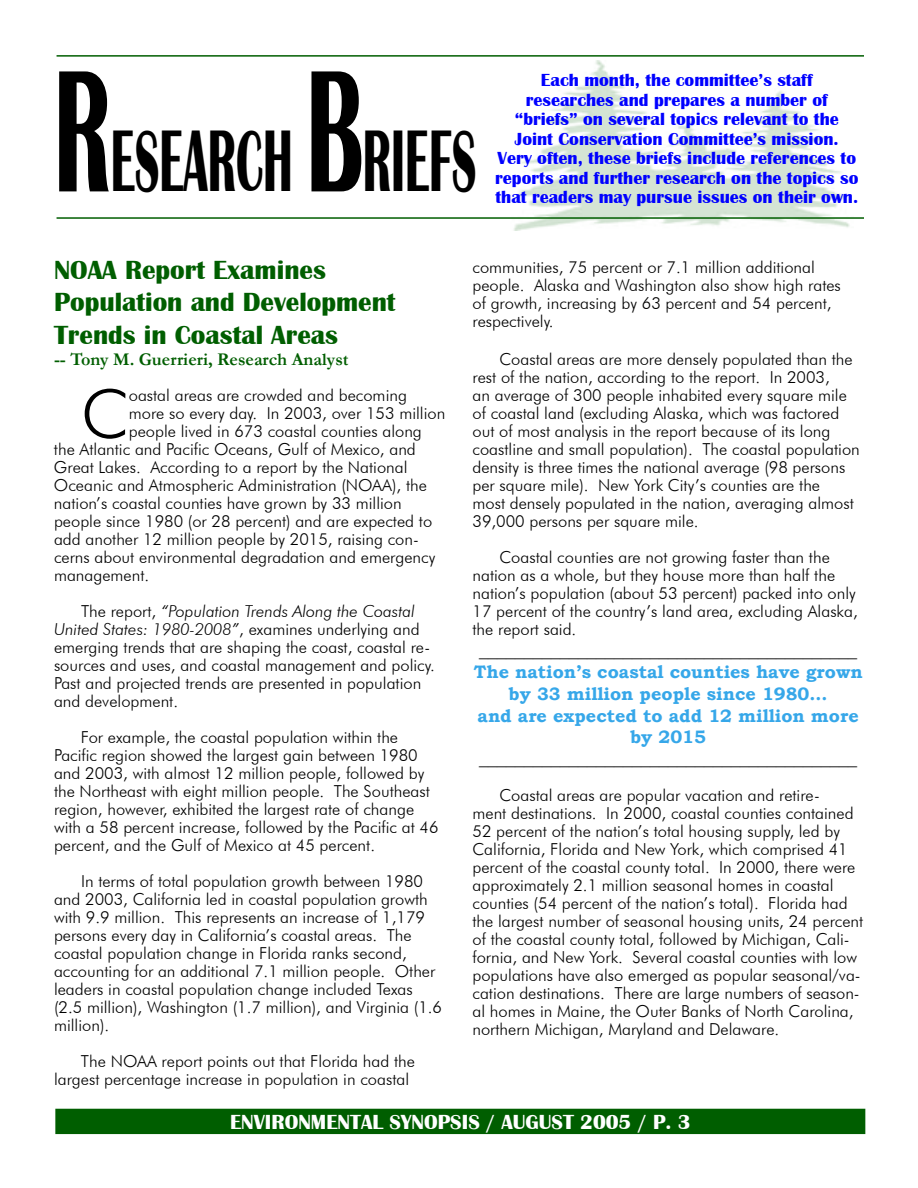
<style>
.page{position:relative;width:918px;height:1188px;background:#fff}
.page>*{position:absolute;margin:0;border:0;box-sizing:border-box;transform-origin:0 0}
.t1{font:700 90px "Britannic";color:#000;scale:.5 1}
.t2{font:300 66.9px "Futura BT";color:#000}
.t3{font:700 27px/32.4px "Britannic";color:#005e00}
.t4{font:700 21px "Britannic";color:#fff}
.t5{font:700 18px/19.5px "Britannic";color:#00f;text-align:center}
.t6{font:700 18px/21.6px "Bookman Old Style";color:#36a7e9;text-align:center}
.t7{font:700 18px "Bookman Old Style";color:#000}
.t8{font:700 18px "Garamond";color:#005e00}
.t9{font:300 16.5px/18px "Futura BT";color:#000}
.s1{font-size:180px}
.s2{font-style:italic}
</style>
<div class="page">
<div style="left:56px;top:1109px;width:809px;height:24px;background:#005e00"></div>
<div style="left:55px;top:1109px;width:810px;height:25px;border:2px solid #005e00"></div>
<img style="left:514px;top:61px;width:336px;height:169px">
<hr style="left:57px;top:55px;width:807px;height:2px;background:#005e00">
<hr style="left:57px;top:217px;width:807px;height:2px;background:#005e00">
<h1 class="t1" style="left:54px;top:111px;width:846px"><span class="s1">R</span>ESEARCH <span class="s1">B</span>RIEFS</h1>
<p class="t5" style="left:495px;top:71px;width:365px">Each month, the committee’s staff researches and prepares a number of “briefs” on several topics relevant to the Joint Conservation Committee’s mission.<br>Very often, these briefs include references to reports and further research on the topics so that readers may pursue issues on their own.</p>
<h3 class="t3" style="left:54px;top:254px;width:343px">NOAA Report Examines<br>Population and Development<br>Trends in Coastal Areas</h3>
<p class="t8" style="left:54px;top:349px;width:296px">-- Tony M. Guerrieri, Research Analyst</p>
<h2 class="t2" style="left:81px;top:373px;width:49px">C</h2>
<p class="t9" style="left:129px;top:386px;width:280px">oastal areas are crowded and becoming</p>
<p class="t9" style="left:129px;top:404px;width:318px">more so every day. In 2003, over 153 million</p>
<p class="t9" style="left:129px;top:422px;width:295px">people lived in 673 coastal counties along</p>
<p class="t9" style="left:54px;top:440px;width:363px">the Atlantic and Pacific Oceans, Gulf of Mexico, and</p>
<p class="t9" style="left:54px;top:458px;width:355px">Great Lakes. According to a report by the National</p>
<p class="t9" style="left:54px;top:476px;width:374px">Oceanic and Atmospheric Administration (NOAA), the</p>
<p class="t9" style="left:54px;top:494px;width:349px">nation’s coastal counties have grown by 33 million</p>
<p class="t9" style="left:54px;top:512px;width:380px">people since 1980 (or 28 percent) and are expected to</p>
<p class="t9" style="left:54px;top:530px;width:366px">add another 12 million people by 2015, raising con-</p>
<p class="t9" style="left:54px;top:548px;width:383px">cerns about environmental degradation and emergency</p>
<p class="t9" style="left:54px;top:566px;width:97px">management.</p>
<p class="t9" style="left:54px;top:602px;width:382px;text-indent:27px">The report, <span class="s2">“Population Trends Along the Coastal United States: 1980-2008”</span>, examines underlying and emerging trends that are shaping the coast, coastal re&shy;sources and uses, and coastal management and policy.<br>Past and projected trends are presented in population and development.</p>
<p class="t9" style="left:54px;top:728px;width:386px;text-indent:27px">For example, the coastal population within the Pacific region showed the largest gain between 1980 and 2003, with almost 12 million people, followed by the Northeast with eight million people. The Southeast region, however, exhibited the largest rate of change with a 58 percent increase, followed by the Pacific at 46 percent, and the Gulf of Mexico at 45 percent.</p>
<p class="t9" style="left:54px;top:872px;width:390px;text-indent:27px">In terms of total population growth between 1980 and 2003, California led in coastal population growth with 9.9 million. This represents an increase of 1,179 persons every day in California’s coastal areas. The coastal population change in Florida ranks second, accounting for an additional 7.1 million people. Other leaders in coastal population change included Texas (2.5 million), Washington (1.7 million), and Virginia (1.6 million).</p>
<p class="t9" style="left:54px;top:1052px;width:363px;text-indent:27px">The NOAA report points out that Florida had the largest percentage increase in population in coastal</p>
<p class="t9" style="left:472px;top:258px;width:370px">communities, 75 percent or 7.1 million additional people. Alaska and Washington also show high rates of growth, increasing by 63 percent and 54 percent, respectively.</p>
<p class="t9" style="left:472px;top:350px;width:389px;text-indent:27px">Coastal areas are more densely populated than the rest of the nation, according to the report. In 2003,<br>an average of 300 people inhabited every square mile of coastal land (excluding Alaska, which was factored out of most analysis in the report because of its long coastline and small population). The coastal population density is three times the national average (98 persons per square mile). New York City’s counties are the<br>most densely populated in the nation, averaging almost 39,000 persons per square mile.</p>
<p class="t9" style="left:472px;top:548px;width:387px;text-indent:27px">Coastal counties are not growing faster than the nation as a whole, but they house more than half the nation’s population (about 53 percent) packed into only 17 percent of the country’s land area, excluding Alaska, the report said.</p>
<p class="t7" style="left:479px;top:638px;width:379px">__________________________________________</p>
<p class="t6" style="left:474px;top:661px;width:390px">The nation’s coastal counties have grown by 33 million people since 1980…<br>and are expected to add 12 million more by 2015</p>
<p class="t7" style="left:479px;top:746px;width:379px">__________________________________________</p>
<p class="t9" style="left:472px;top:786px;width:392px;text-indent:27px">Coastal areas are popular vacation and retire-<br>ment destinations. In 2000, coastal counties contained 52 percent of the nation’s total housing supply, led by California, Florida and New York, which comprised 41 percent of the coastal county total. In 2000, there were approximately 2.1 million seasonal homes in coastal counties (54 percent of the nation’s total). Florida had the largest number of seasonal housing units, 24 percent of the coastal county total, followed by Michigan, Cali&shy;fornia, and New York. Several coastal counties with low populations have also emerged as popular seasonal/va&shy;cation destinations. There are large numbers of season&shy;al homes in Maine, the Outer Banks of North Carolina, northern Michigan, Maryland and Delaware.</p>
<p class="t4" style="left:230px;top:1110px;width:462px">ENVIRONMENTAL SYNOPSIS / AUGUST 2005 / P. 3</p>
</div>
